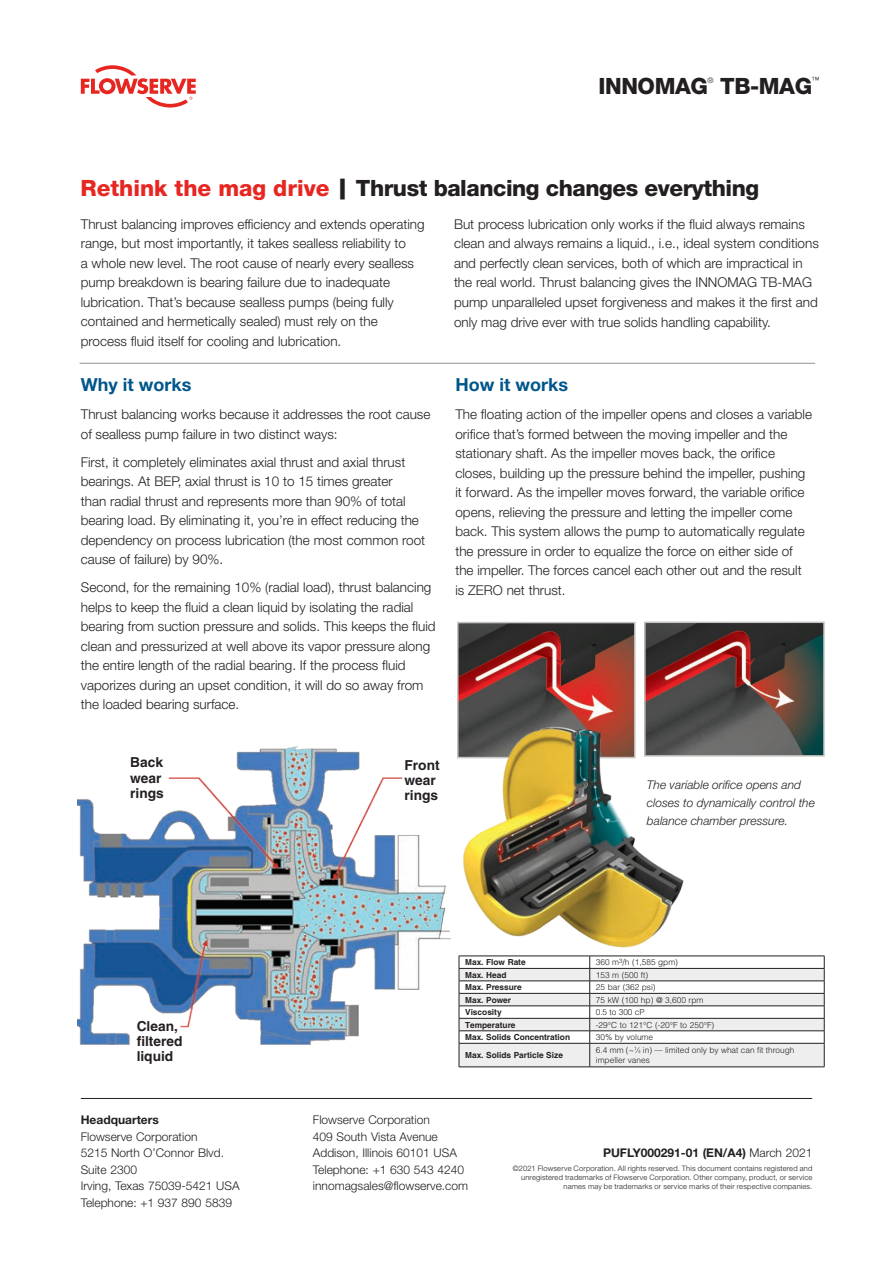
<style>
.page{position:relative;width:893px;height:1263px;background:#fff}
.page>*{position:absolute;margin:0;border:0;box-sizing:border-box;transform-origin:0 0}
.t1{font:800 22.5px "Helvetica Neue LT Std";letter-spacing:-.02em;color:#231f20}
.t2{font:700 18px "Helvetica Neue LT Std";color:#00568a}
.t3{font:700 13.8px/15.3px "Helvetica LT Std";color:#231f20}
.t4{font:300 13.5px/19.5px "Helvetica Neue LT Std";color:#231f20}
.t5{font:300 12px/16.5px "Helvetica Neue LT Std";color:#231f20}
.t6{font:italic 300 12px/18px "Helvetica Neue LT Std";color:#231f20}
.t7{font:700 12px "Helvetica Neue LT Std";color:#231f20}
.t8{font:300 8.55px "Helvetica LT Std";color:#231f20}
.t9{font:300 8.25px/10.5px "Helvetica LT Std";color:#231f20}
.t10{font:700 8.25px "Helvetica LT Std";color:#231f20}
.t11{font:300 7.5px/9px "Helvetica Neue LT Std";letter-spacing:.025em;color:#231f20;text-align:right}
.t12{font:300 7.5px "Helvetica LT Std";color:#231f20}
.s1{color:#e72621}
.s2{font-size:20.85px}
.s3{font-size:4.65px}
.s4{font-weight:300}
</style>
<div class="page">
<img style="left:78px;top:746px;width:381px;height:319px">
<svg style="left:81px;top:65px;width:115px;height:43px"></svg>
<img style="left:460px;top:625px;width:173px;height:130px">
<div style="left:457px;top:622px;width:179px;height:136px;border:2px solid #c6c3c0"></div>
<img style="left:647px;top:624px;width:175px;height:130px">
<div style="left:644px;top:621px;width:181px;height:136px;border:2px solid #c6c3c0"></div>
<hr style="left:80px;top:363px;width:735px;height:1px;background:#98928e">
<hr style="left:81px;top:1098px;width:731px;height:1px;background:#231f20">
<svg style="left:459px;top:956px;width:366px;height:111px"></svg>
<hr style="left:459px;top:1066px;width:131px;height:1px;background:#231f20">
<hr style="left:590px;top:1066px;width:234px;height:1px;background:#231f20">
<img style="left:461px;top:724px;width:238px;height:232px">
<h1 class="t1" style="left:598px;top:72px;width:111px">INNOMAG</h1>
<p class="t12" style="left:707px;top:75px;width:8px">®</p>
<h1 class="t1" style="left:720px;top:72px;width:93px">TB-MAG</h1>
<p class="t8" style="left:812px;top:75px;width:10px">™</p>
<h1 class="t1" style="left:81px;top:175px;width:680px"><span class="s1">Rethink the mag drive</span> <span class="s2">|</span> Thrust balancing changes everything</h1>
<p class="t4" style="left:81px;top:214px;width:345px">Thrust balancing improves efficiency and extends operating range, but most importantly, it takes sealless reliability to<br>a whole new level. The root cause of nearly every sealless pump breakdown is bearing failure due to inadequate lubrication. That’s because sealless pumps (being fully contained and hermetically sealed) must rely on the process fluid itself for cooling and lubrication.</p>
<h2 class="t2" style="left:81px;top:374px;width:112px">Why it works</h2>
<p class="t4" style="left:81px;top:405px;width:351px">Thrust balancing works because it addresses the root cause of sealless pump failure in two distinct ways:</p>
<p class="t4" style="left:81px;top:452px;width:346px">First, it completely eliminates axial thrust and axial thrust bearings. At BEP, axial thrust is 10 to 15 times greater<br>than radial thrust and represents more than 90% of total bearing load. By eliminating it, you’re in effect reducing the dependency on process lubrication (the most common root cause of failure) by 90%.</p>
<p class="t4" style="left:81px;top:578px;width:356px">Second, for the remaining 10% (radial load), thrust balancing helps to keep the fluid a clean liquid by isolating the radial bearing from suction pressure and solids. This keeps the fluid clean and pressurized at well above its vapor pressure along the entire length of the radial bearing. If the process fluid vaporizes during an upset condition, it will do so away from the loaded bearing surface.</p>
<p class="t4" style="left:454px;top:214px;width:366px">But process lubrication only works if the fluid always remains clean and always remains a liquid., i.e., ideal system conditions and perfectly clean services, both of which are impractical in the real world. Thrust balancing gives the INNOMAG TB-MAG pump unparalleled upset forgiveness and makes it the first and only mag drive ever with true solids handling capability.</p>
<h2 class="t2" style="left:455px;top:374px;width:114px">How it works</h2>
<p class="t4" style="left:455px;top:405px;width:358px">The floating action of the impeller opens and closes a variable orifice that’s formed between the moving impeller and the stationary shaft. As the impeller moves back, the orifice closes, building up the pressure behind the impeller, pushing it forward. As the impeller moves forward, the variable orifice opens, relieving the pressure and letting the impeller come back. This system allows the pump to automatically regulate the pressure in order to equalize the force on either side of the impeller. The forces cancel each other out and the result is ZERO net thrust.</p>
<p class="t3" style="left:130px;top:754px;width:35px">Back wear rings</p>
<p class="t3" style="left:405px;top:757px;width:37px">Front wear rings</p>
<p class="t6" style="left:647px;top:776px;width:170px">The variable orifice opens and closes to dynamically control the balance chamber pressure.</p>
<p class="t3" style="left:137px;top:1018px;width:47px">Clean, filtered liquid</p>
<p class="t10" style="left:465px;top:957px;width:62px">Max. Flow Rate</p>
<p class="t9" style="left:596px;top:957px;width:84px">360 m<sup>3</sup>/h (1,585 gpm)</p>
<p class="t10" style="left:465px;top:970px;width:43px">Max. Head</p>
<p class="t9" style="left:596px;top:969px;width:54px">153 m (500 ft)</p>
<p class="t10" style="left:465px;top:982px;width:58px">Max. Pressure</p>
<p class="t9" style="left:596px;top:982px;width:61px">25 bar (362 psi)</p>
<p class="t10" style="left:465px;top:995px;width:48px">Max. Power</p>
<p class="t9" style="left:596px;top:994px;width:109px">75 kW (100 hp) @ 3,600 rpm</p>
<p class="t10" style="left:465px;top:1007px;width:38px">Viscosity</p>
<p class="t9" style="left:596px;top:1007px;width:50px">0.5 to 300 cP</p>
<p class="t10" style="left:465px;top:1020px;width:52px">Temperature</p>
<p class="t9" style="left:596px;top:1019px;width:120px">-29°C to 121°C (-20°F to 250°F)</p>
<p class="t10" style="left:465px;top:1032px;width:106px">Max. Solids Concentration</p>
<p class="t9" style="left:596px;top:1032px;width:59px">30% by volume</p>
<p class="t10" style="left:465px;top:1050px;width:99px">Max. Solids Particle Size</p>
<p class="t9" style="left:596px;top:1044px;width:200px">6.4 mm (~<sup>1</sup>⁄<span class="s3">4</span> in) — limited only by what can fit through impeller vanes</p>
<p class="t7" style="left:81px;top:1112px;width:80px">Headquarters</p>
<p class="t5" style="left:81px;top:1128px;width:160px">Flowserve Corporation<br>5215 North O’Connor Blvd.<br>Suite 2300<br>Irving, Texas 75039-5421 USA<br>Telephone: +1 937 890 5839</p>
<p class="t5" style="left:313px;top:1111px;width:157px">Flowserve Corporation<br>409 South Vista Avenue<br>Addison, Illinois 60101 USA<br>Telephone: +1 630 543 4240 innomagsales@flowserve.com</p>
<p class="t7" style="left:603px;top:1146px;width:211px">PUFLY000291-01 (EN/A4) <span class="s4">March 2021</span></p>
<p class="t11" style="left:513px;top:1163px;width:301px">©2021 Flowserve Corporation. All rights reserved. This document contains registered and unregistered trademarks of Flowserve Corporation. Other company, product, or service names may be trademarks or service marks of their respective companies.</p>
</div>
